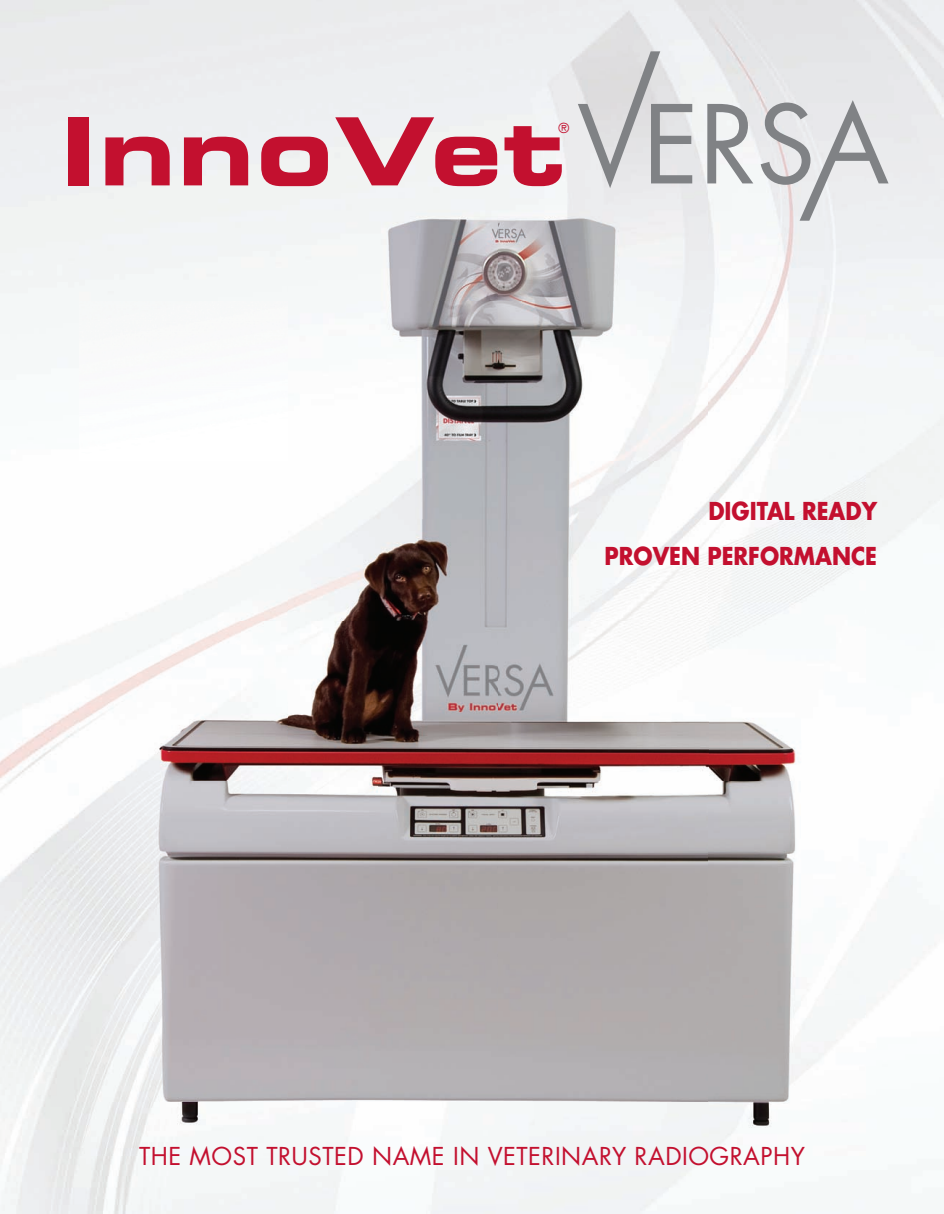
<style>
.page{position:relative;width:944px;height:1214px;background:#fff}
.page>*{position:absolute;margin:0;border:0;box-sizing:border-box;transform-origin:0 0}
.t1{font:24px "Futura";letter-spacing:.02em;color:#c3102f}
.t2{font:700 24px/45px "Futura";color:#c3102f;text-align:right;scale:.9 1}
.t3{font:13.5px "Futura";color:#c3102f}
</style>
<div class="page">
<img style="left:0;top:0;width:944px;height:1214px">
<img style="left:80px;top:141px;width:785px;height:1014px">
<svg style="left:578px;top:51px;width:114px;height:137px"></svg>
<svg style="left:707px;top:104px;width:46px;height:79px"></svg>
<svg style="left:760px;top:100px;width:128px;height:121px"></svg>
<div style="left:68px;top:117px;width:21px;height:68px;background:#c3102f"></div>
<svg style="left:105px;top:137px;width:65px;height:48px"></svg>
<svg style="left:184px;top:137px;width:64px;height:48px"></svg>
<svg style="left:261px;top:137px;width:67px;height:49px"></svg>
<svg style="left:335px;top:117px;width:162px;height:69px"></svg>
<svg style="left:504px;top:126px;width:58px;height:60px"></svg>
<p class="t3" style="left:558px;top:119px;width:12px">®</p>
<p class="t2" style="left:604px;top:488px;width:304px">DIGITAL READY<br>PROVEN PERFORMANCE</p>
<p class="t1" style="left:139px;top:1139px;width:667px">THE MOST TRUSTED NAME IN VETERINARY RADIOGRAPHY</p>
</div>
